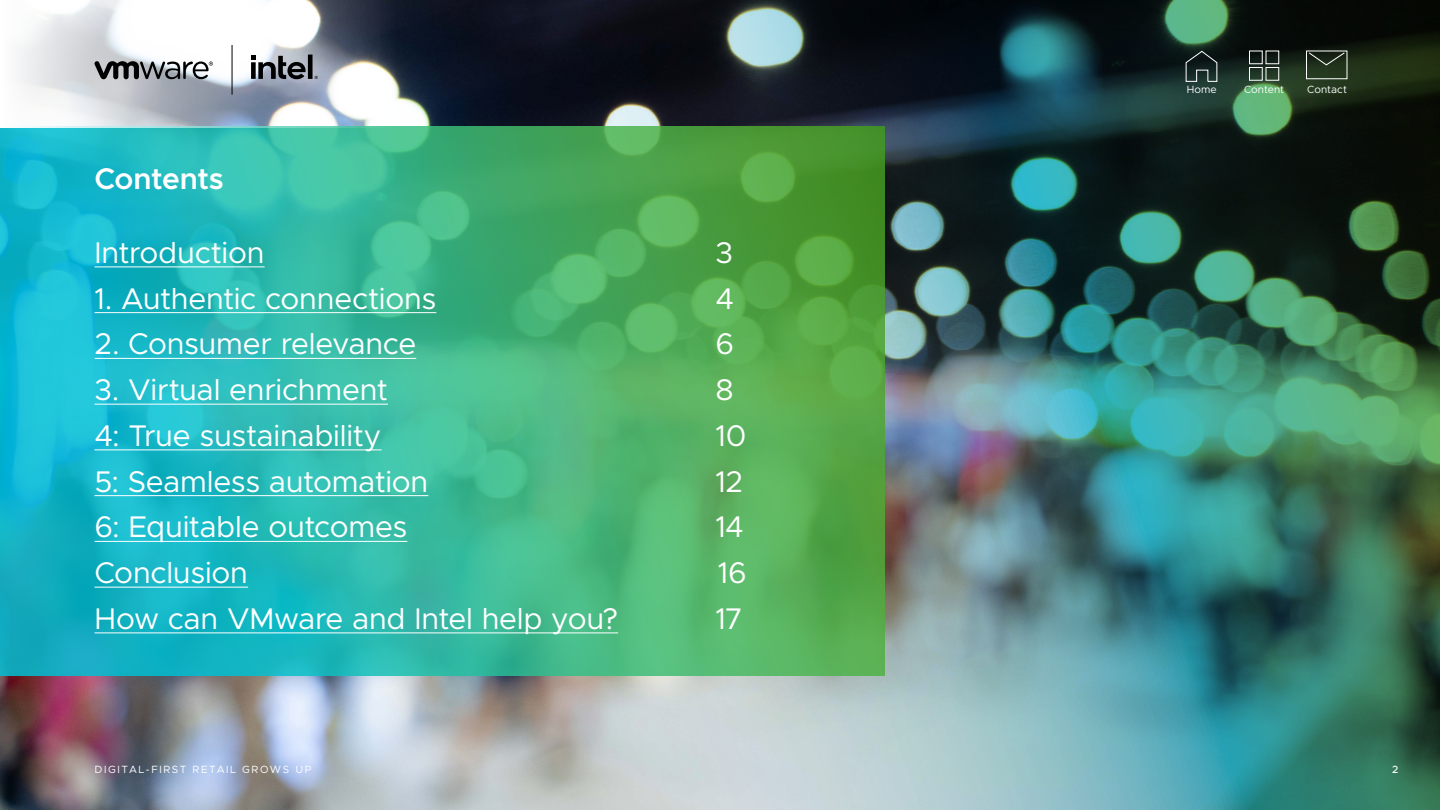
<style>
.page{position:relative;width:1440px;height:810px;background:#fff}
.page>*{position:absolute;margin:0;border:0;box-sizing:border-box;transform-origin:0 0}
.t1{font:30px "Metropolis";letter-spacing:-.01em;color:#fff}
.t2{font:600 30px "Metropolis";letter-spacing:-.015em;color:#fff}
.t3{font:10.5px "Metropolis";letter-spacing:.15em;color:#fff}
.t4{font:10.5px "Metropolis";letter-spacing:-.005em;color:#fff}
.t5{font:10.5px "Metropolis";letter-spacing:.005em;color:#fff}
.t6{font:10.5px "Metropolis";letter-spacing:.125em;color:#fff}
.t7{font:500 10.5px "Metropolis";color:#fff}
</style>
<div class="page">
<img style="left:0;top:676px;width:381px;height:134px">
<svg style="left:0;top:128px;width:381px;height:548px;background:#21b9be"></svg>
<svg style="left:19px;top:0;width:362px;height:128px"></svg>
<img style="left:381px;top:0;width:1059px;height:810px">
<svg style="left:251px;top:55px;width:67px;height:24px;background:#6a6e74"></svg>
<hr style="left:232px;top:45px;width:1px;height:50px;background:#000">
<svg style="left:94px;top:61px;width:119px;height:18px;background:#77797c"></svg>
<hr style="left:94px;top:267px;width:171px;height:1px;background:#fff">
<hr style="left:94px;top:312px;width:342px;height:1px;background:#fff">
<hr style="left:94px;top:358px;width:322px;height:1px;background:#fff">
<hr style="left:94px;top:404px;width:294px;height:1px;background:#fff">
<hr style="left:94px;top:450px;width:288px;height:1px;background:#fff">
<hr style="left:94px;top:495px;width:334px;height:1px;background:#fff">
<hr style="left:94px;top:541px;width:313px;height:1px;background:#fff">
<hr style="left:94px;top:587px;width:154px;height:1px;background:#fff">
<hr style="left:94px;top:633px;width:524px;height:1px;background:#fff">
<svg style="left:1185px;top:50px;width:33px;height:32px"></svg>
<div style="left:1249px;top:51px;width:14px;height:13px;border:1px solid #fff"></div>
<div style="left:1266px;top:51px;width:13px;height:13px;border:1px solid #fff"></div>
<div style="left:1249px;top:67px;width:14px;height:14px;border:1px solid #fff"></div>
<div style="left:1266px;top:67px;width:13px;height:14px;border:1px solid #fff"></div>
<div style="left:1306px;top:51px;width:41px;height:28px;border:1px solid #fff"></div>
<svg style="left:1308px;top:52px;width:37px;height:14px"></svg>
<p class="t2" style="left:94px;top:159px;width:131px">Contents</p>
<p class="t1" style="left:94px;top:234px;width:172px">Introduction</p>
<p class="t1" style="left:715px;top:234px;width:19px">3</p>
<p class="t1" style="left:94px;top:280px;width:343px">1. Authentic connections</p>
<p class="t1" style="left:716px;top:280px;width:20px">4</p>
<p class="t1" style="left:94px;top:325px;width:323px">2. Consumer relevance</p>
<p class="t1" style="left:715px;top:325px;width:20px">6</p>
<p class="t1" style="left:94px;top:371px;width:295px">3. Virtual enrichment</p>
<p class="t1" style="left:715px;top:371px;width:20px">8</p>
<p class="t1" style="left:94px;top:417px;width:289px">4: True sustainability</p>
<p class="t1" style="left:716px;top:417px;width:33px">10</p>
<p class="t1" style="left:94px;top:463px;width:335px">5: Seamless automation</p>
<p class="t1" style="left:715px;top:463px;width:29px">12</p>
<p class="t1" style="left:94px;top:508px;width:314px">6: Equitable outcomes</p>
<p class="t1" style="left:716px;top:508px;width:30px">14</p>
<p class="t1" style="left:94px;top:554px;width:155px">Conclusion</p>
<p class="t1" style="left:718px;top:554px;width:31px">16</p>
<p class="t1" style="left:94px;top:600px;width:525px">How can VMware and Intel help you?</p>
<p class="t1" style="left:716px;top:600px;width:29px">17</p>
<p class="t6" style="left:1187px;top:83px;width:31px">Home</p>
<p class="t4" style="left:1244px;top:83px;width:42px">Content</p>
<p class="t5" style="left:1307px;top:83px;width:41px">Contact</p>
<p class="t3" style="left:95px;top:763px;width:219px">DIGITAL-FIRST RETAIL GROWS UP</p>
<p class="t7" style="left:1392px;top:763px;width:8px">2</p>
</div>
